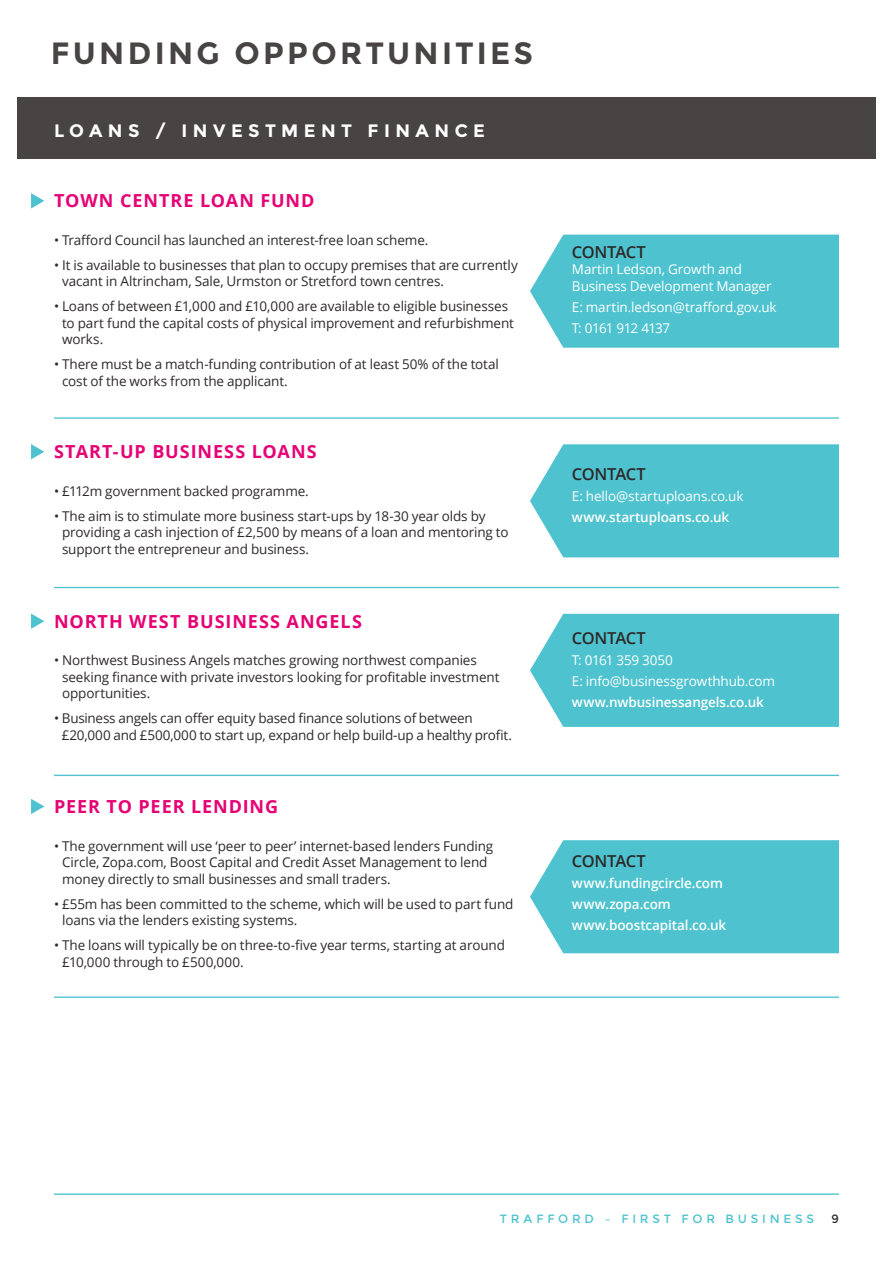
<style>
.page{position:relative;width:893px;height:1263px;background:#fff}
.page>*{position:absolute;margin:0;border:0;box-sizing:border-box;transform-origin:0 0}
.t1{font:700 30.75px "Montserrat";letter-spacing:.11em;color:#494444}
.t2{font:700 18px "Open Sans";letter-spacing:.055em;color:#e60274}
.t3{font:700 18px "Montserrat";letter-spacing:.3em;color:#fff}
.t4{font:600 16.5px "Open Sans";letter-spacing:-.03em;color:#2d2929}
.t5{font:13.5px/16.5px "Open Sans";letter-spacing:-.01em;color:#2d2929}
.t6{font:13.5px/21px "Open Sans";letter-spacing:-.01em;color:#fff}
.t7{font:600 13.5px/21px "Open Sans";letter-spacing:-.01em;color:#fff}
.t8{font:12px "Montserrat";letter-spacing:.315em;color:#4ec3cf}
.t9{font:12px "Montserrat";color:#2d2929}
</style>
<div class="page">
<hr style="left:54px;top:1193px;width:785px;height:2px;background:#4ec3cf">
<div style="left:17px;top:98px;width:859px;height:61px;background:#494444"></div>
<div style="left:530px;top:235px;width:309px;height:113px;background:#4ec3cf"></div>
<svg style="left:31px;top:193px;width:13px;height:16px"></svg>
<div style="left:530px;top:444px;width:309px;height:113px;background:#4ec3cf"></div>
<div style="left:530px;top:614px;width:309px;height:113px;background:#4ec3cf"></div>
<hr style="left:54px;top:417px;width:785px;height:2px;background:#4ec3cf">
<hr style="left:54px;top:587px;width:785px;height:1px;background:#4ec3cf">
<svg style="left:31px;top:444px;width:13px;height:15px"></svg>
<svg style="left:31px;top:613px;width:13px;height:16px"></svg>
<div style="left:530px;top:840px;width:309px;height:113px;background:#4ec3cf"></div>
<hr style="left:54px;top:996px;width:785px;height:2px;background:#4ec3cf">
<svg style="left:31px;top:799px;width:13px;height:15px"></svg>
<hr style="left:54px;top:775px;width:785px;height:1px;background:#4ec3cf">
<h1 class="t1" style="left:51px;top:35px;width:484px">FUNDING OPPORTUNITIES</h1>
<h2 class="t3" style="left:54px;top:120px;width:70px">LOANS</h2>
<h2 class="t3" style="left:155px;top:120px;width:94px">/ IN VESTMENT</h2>
<h2 class="t3" style="left:368px;top:120px;width:15px">FIN</h2>
<h2 class="t3" style="left:416px;top:120px;width:68px">AN CE</h2>
<h2 class="t2" style="left:54px;top:188px;width:92px">TOWN CENTRE</h2>
<h2 class="t2" style="left:200px;top:188px;width:14px">LOAN</h2>
<h2 class="t2" style="left:261px;top:188px;width:55px">FUND</h2>
<p class="t5" style="left:54px;top:231px;width:376px">• Trafford Council has launched an interest-free loan scheme.</p>
<p class="t5" style="left:62px;top:256px;width:457px;text-indent:-8px">• It is available to businesses that plan to occupy premises that are currently vacant in Altrincham, Sale, Urmston or Stretford town centres.</p>
<p class="t5" style="left:62px;top:298px;width:453px;text-indent:-8px">• Loans of between £1,000 and £10,000 are available to eligible businesses to part fund the capital costs of physical improvement and refurbishment works.</p>
<p class="t5" style="left:62px;top:356px;width:438px;text-indent:-8px">• There must be a match-funding contribution of at least 50% of the total cost of the works from the applicant.</p>
<h2 class="t2" style="left:54px;top:439px;width:13px">START</h2>
<h2 class="t2" style="left:113px;top:439px;width:89px">-UP BUSINE</h2>
<h2 class="t2" style="left:224px;top:439px;width:42px">SS LOAN</h2>
<h2 class="t2" style="left:307px;top:439px;width:11px">S</h2>
<p class="t5" style="left:54px;top:482px;width:256px">• £112m government backed programme.</p>
<p class="t5" style="left:62px;top:507px;width:448px;text-indent:-8px">• The aim is to stimulate more business start-ups by 18-30 year olds by providing a cash injection of £2,500 by means of a loan and mentoring to support the entrepreneur and business.</p>
<h2 class="t2" style="left:54px;top:608px;width:30px">NORTH</h2>
<h2 class="t2" style="left:129px;top:608px;width:108px">WEST BUSINE</h2>
<h2 class="t2" style="left:259px;top:608px;width:55px">SS ANGE</h2>
<h2 class="t2" style="left:341px;top:608px;width:23px">LS</h2>
<p class="t5" style="left:62px;top:652px;width:439px;text-indent:-8px">• Northwest Business Angels matches growing northwest companies seeking finance with private investors looking for profitable investment opportunities.</p>
<p class="t5" style="left:62px;top:710px;width:452px;text-indent:-8px">• Business angels can offer equity based finance solutions of between £20,000 and £500,000 to start up, expand or help build-up a healthy profit.</p>
<h2 class="t2" style="left:54px;top:793px;width:13px">PEER</h2>
<h2 class="t2" style="left:107px;top:793px;width:45px">TO PEER</h2>
<h2 class="t2" style="left:191px;top:793px;width:64px">LEN DING</h2>
<p class="t5" style="left:62px;top:837px;width:433px;text-indent:-8px">• The government will use ‘peer to peer’ internet-based lenders Funding<br>Circle, Zopa.com, Boost Capital and Credit Asset Management to lend money directly to small businesses and small traders.</p>
<p class="t5" style="left:62px;top:895px;width:453px;text-indent:-8px">• £55m has been committed to the scheme, which will be used to part fund loans via the lenders existing systems.</p>
<p class="t5" style="left:62px;top:936px;width:444px;text-indent:-8px">• The loans will typically be on three-to-five year terms, starting at around £10,000 through to £500,000.</p>
<p class="t4" style="left:572px;top:241px;width:76px">Contact</p>
<p class="t6" style="left:572px;top:261px;width:201px;line-height:16.5px">Martin Ledson, Growth and<br>Business Development Manager</p>
<p class="t6" style="left:572px;top:296px;width:206px">E: martin.ledson@trafford.gov.uk<br>T: 0161 912 4137</p>
<p class="t4" style="left:572px;top:463px;width:76px">Contact</p>
<p class="t6" style="left:572px;top:486px;width:173px">E: hello@startuploans.co.uk</p>
<p class="t7" style="left:572px;top:507px;width:159px">www.startuploans.co.uk</p>
<p class="t4" style="left:572px;top:626px;width:76px">Contact</p>
<p class="t6" style="left:572px;top:649px;width:204px">T: 0161 359 3050<br>E: info@businessgrowthhub.com</p>
<p class="t7" style="left:572px;top:691px;width:193px">www.nwbusinessangels.co.uk</p>
<p class="t4" style="left:572px;top:850px;width:76px">Contact</p>
<p class="t7" style="left:572px;top:873px;width:156px">www.fundingcircle.com www.zopa.com www.boostcapital.co.uk</p>
<p class="t8" style="left:500px;top:1212px;width:306px">TRAFFORD – FIRST FOR BUSI NESS</p>
<p class="t9" style="left:831px;top:1212px;width:9px">9</p>
</div>
